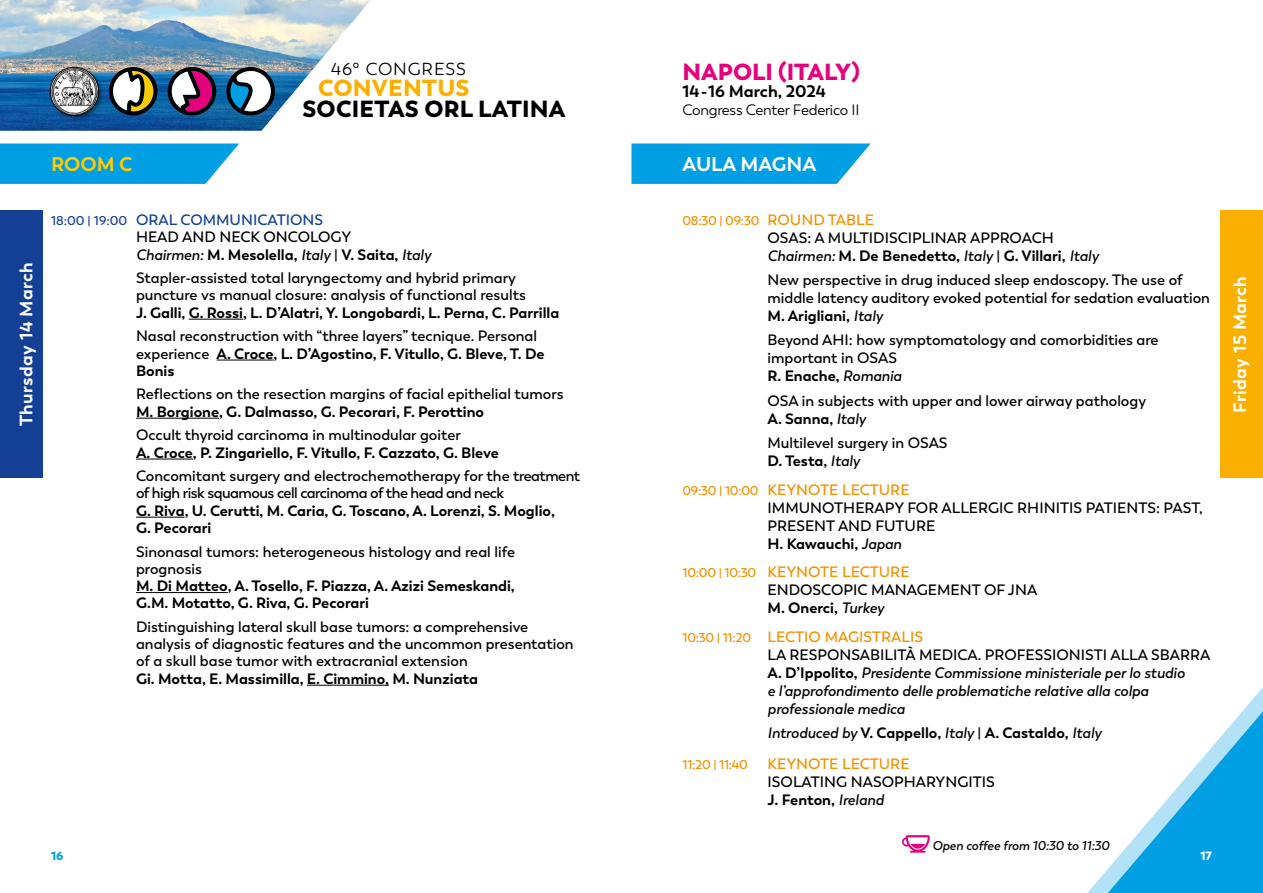
<style>
.page{position:relative;width:1263px;height:893px;background:#fff}
.page>*{position:absolute;margin:0;border:0;box-sizing:border-box;transform-origin:0 0}
.t1{font:900 23.25px "Trenda";letter-spacing:.01em;color:#000}
.t2{font:900 23.25px "Trenda";color:#e5007d}
.t3{font:900 23.25px "Trenda";letter-spacing:.01em;color:#f9b000}
.t4{font:700 19.8px "Trenda";color:#fff}
.t5{font:700 19.8px "Trenda";color:#fc0}
.t6{font:700 18px "Trenda";letter-spacing:.02em;color:#fff}
.t7{font:17.4px "Trenda";letter-spacing:.05em;color:#000}
.t8{font:700 16.65px "Trenda";color:#000}
.t9{font:600 15px/18px "Trenda";color:#000}
.t10{font:700 15px/17.2px "Trenda";color:#000}
.t11{font:italic 600 15px/18px "Trenda";color:#000}
.t12{font:600 15px/17.2px "Trenda";letter-spacing:-.035em;color:#000}
.t13{font:15px "Trenda";letter-spacing:-.02em;color:#000}
.t14{font:600 15px "Trenda";color:#f39100}
.t15{font:600 12.75px "Trenda";letter-spacing:-.02em;color:#f39100}
.t16{font:italic 600 12.75px "Trenda";color:#000}
.t17{font:900 12px "Trenda";color:#009ee3}
.t18{font:900 12px "Trenda";color:#fff}
.s1{font-size:15px}
.s2{font-style:italic}
.s3{font-weight:700}
.s4{font-size:12.75px;color:#f39100}
.s5{color:#f39100}
.s6{font-style:normal;font-size:12.75px;color:#f39100}
.s7{font-style:normal;color:#f39100}
.s8{font-style:normal}
.s9{font-weight:700;font-style:normal}
.s10{font-size:12.75px;color:#134094}
.s11{color:#134094}
</style>
<div class="page">
<div style="left:0;top:211px;width:42px;height:267px;background:#134094"></div>
<svg style="left:1087px;top:326px;width:176px;height:567px"></svg>
<svg style="left:1108px;top:711px;width:155px;height:182px"></svg>
<svg style="left:631px;top:144px;width:240px;height:40px;background:#13a5e5"></svg>
<svg style="left:0;top:144px;width:239px;height:40px;background:#12a5e5"></svg>
<img style="left:0;top:0;width:371px;height:131px">
<div style="left:47px;top:65px;width:58px;height:57px;background:#000;opacity:.44"></div>
<img style="left:51px;top:68px;width:47px;height:47px">
<div style="left:50px;top:67px;width:49px;height:49px;border:1px solid #000;border-radius:50%"></div>
<svg style="left:109px;top:67px;width:49px;height:49px"></svg>
<svg style="left:168px;top:67px;width:49px;height:48px"></svg>
<svg style="left:226px;top:67px;width:49px;height:49px"></svg>
<hr style="left:189px;top:319px;width:54px;height:1px;background:#000">
<hr style="left:217px;top:360px;width:57px;height:1px;background:#000">
<hr style="left:136px;top:418px;width:83px;height:1px;background:#000">
<hr style="left:136px;top:459px;width:57px;height:1px;background:#000">
<hr style="left:136px;top:517px;width:49px;height:1px;background:#000">
<hr style="left:136px;top:592px;width:92px;height:1px;background:#000">
<hr style="left:307px;top:685px;width:82px;height:1px;background:#000">
<div style="left:1221px;top:211px;width:42px;height:267px;background:#f9b000"></div>
<svg style="left:902px;top:835px;width:28px;height:18px"></svg>
<p class="t7" style="left:331px;top:58px;width:136px">46° CONGRESS</p>
<h1 class="t3" style="left:318px;top:72px;width:153px">CONVENTUS</h1>
<h1 class="t1" style="left:302px;top:93px;width:265px">SOCIETAS ORL LATINA</h1>
<h1 class="t2" style="left:682px;top:57px;width:179px">NAPOLI (ITALY)</h1>
<p class="t8" style="left:682px;top:81px;width:145px">14-16 March, 2024</p>
<p class="t13" style="left:682px;top:101px;width:178px">Congress Center Federico II</p>
<h2 class="t5" style="left:51px;top:152px;width:83px">ROOM C</h2>
<h2 class="t4" style="left:682px;top:152px;width:135px">AULA MAGNA</h2>
<p class="t6" style="left:15px;top:426px;width:165px;rotate:-90deg">Thursday 14 March</p>
<p class="t15" style="left:682px;top:212px;width:193px">08:30 | 09:30 <span class="s1">ROUND TABLE</span></p>
<p class="t9" style="left:767px;top:229px;width:333px">OSAS: A MULTIDISCIPLINAR APPROACH<br><span class="s2">Chairmen:</span> <span class="s3">M. De Benedetto,</span> <span class="s2">Italy</span> | <span class="s3">G. Villari,</span> <span class="s2">Italy</span></p>
<p class="t9" style="left:767px;top:271px;width:444px">New perspective in drug induced sleep endoscopy. The use of middle latency auditory evoked potential for sedation evaluation<br><span class="s3">M. Arigliani,</span> <span class="s2">Italy</span></p>
<p class="t9" style="left:767px;top:331px;width:393px">Beyond AHI: how symptomatology and comorbidities are important in OSAS<br><span class="s3">R. Enache,</span> <span class="s2">Romania</span></p>
<p class="t9" style="left:767px;top:392px;width:380px">OSA in subjects with upper and lower airway pathology<br><span class="s3">A. Sanna,</span> <span class="s2">Italy</span></p>
<p class="t9" style="left:767px;top:434px;width:182px">Multilevel surgery in OSAS<br><span class="s3">D. Testa,</span> <span class="s2">Italy</span></p>
<p class="t9" style="left:767px;top:481px;width:437px;text-indent:-85px"><span class="s4">09:30 | 10:00</span> <span class="s5">KEYNOTE LECTURE<br></span>IMMUNOTHERAPY FOR ALLERGIC RHINITIS PATIENTS: PAST,<br>PRESENT AND FUTURE<br><span class="s3">H. Kawauchi,</span> <span class="s2">Japan</span></p>
<p class="t9" style="left:767px;top:563px;width:271px;text-indent:-85px"><span class="s4">10:00 | 10:30</span> <span class="s5">KEYNOTE LECTURE<br></span>ENDOSCOPIC MANAGEMENT OF JNA<br><span class="s3">M. Onerci,</span> <span class="s2">Turkey</span></p>
<p class="t11" style="left:767px;top:628px;width:444px;text-indent:-85px"><span class="s6">10:30 | 11:20</span> <span class="s7">LECTIO MAGISTRALIS<br></span><span class="s8">LA RESPONSABILITÀ MEDICA. PROFESSIONISTI ALLA SBARRA </span><span class="s9">A. D’Ippolito,</span> Presidente Commissione ministeriale per lo studio<br>e l’approfondimento delle problematiche relative alla colpa professionale medica</p>
<p class="t11" style="left:767px;top:724px;width:335px">Introduced by <span class="s9">V. Cappello,</span> Italy <span class="s8">|</span> <span class="s9">A. Castaldo,</span> Italy</p>
<p class="t15" style="left:682px;top:757px;width:67px">11:20 | 11:40</p>
<p class="t14" style="left:767px;top:755px;width:143px">KEYNOTE LECTURE</p>
<p class="t9" style="left:767px;top:773px;width:229px">ISOLATING NASOPHARYNGITIS<br><span class="s3">J. Fenton,</span> <span class="s2">Ireland</span></p>
<p class="t16" style="left:932px;top:838px;width:179px">Open coffee from 10:30 to 11:30</p>
<p class="t9" style="left:136px;top:211px;width:297px;line-height:17.2px;text-indent:-85px"><span class="s10">18:00 | 19:00</span> <span class="s11">ORAL COMMUNICATIONS<br></span>HEAD AND NECK ONCOLOGY<br><span class="s2">Chairmen:</span> <span class="s3">M. Mesolella,</span> <span class="s2">Italy</span> | <span class="s3">V. Saita,</span> <span class="s2">Italy</span></p>
<p class="t9" style="left:136px;top:269px;width:391px;line-height:17.2px">Stapler-assisted total laryngectomy and hybrid primary puncture vs manual closure: analysis of functional results</p>
<p class="t10" style="left:136px;top:304px;width:425px">J. Galli, G. Rossi, L. D’Alatri, Y. Longobardi, L. Perna, C. Parrilla</p>
<p class="t9" style="left:136px;top:328px;width:410px;line-height:17.2px">Nasal reconstruction with “three layers” tecnique. Personal experience <span class="s3">A. Croce, L. D’Agostino, F. Vitullo, G. Bleve, T. De<br>Bonis</span></p>
<p class="t9" style="left:136px;top:385px;width:429px">Reflections on the resection margins of facial epithelial tumors</p>
<p class="t10" style="left:136px;top:403px;width:350px">M. Borgione, G. Dalmasso, G. Pecorari, F. Perottino</p>
<p class="t9" style="left:136px;top:426px;width:326px">Occult thyroid carcinoma in multinodular goiter</p>
<p class="t10" style="left:136px;top:444px;width:364px">A. Croce, P. Zingariello, F. Vitullo, F. Cazzato, G. Bleve</p>
<p class="t12" style="left:136px;top:467px;width:446px">Concomitant surgery and electrochemotherapy for the treatment of high risk squamous cell carcinoma of the head and neck</p>
<p class="t10" style="left:136px;top:502px;width:420px">G. Riva, U. Cerutti, M. Caria, G. Toscano, A. Lorenzi, S. Moglio,<br>G. Pecorari</p>
<p class="t9" style="left:136px;top:543px;width:381px;line-height:17.2px">Sinonasal tumors: heterogeneous histology and real life prognosis</p>
<p class="t10" style="left:136px;top:577px;width:380px">M. Di Matteo, A. Tosello, F. Piazza, A. Azizi Semeskandi,<br>G.M. Motatto, G. Riva, G. Pecorari</p>
<p class="t9" style="left:136px;top:618px;width:439px;line-height:17.2px">Distinguishing lateral skull base tumors: a comprehensive analysis of diagnostic features and the uncommon presentation of a skull base tumor with extracranial extension</p>
<p class="t10" style="left:136px;top:670px;width:343px">Gi. Motta, E. Massimilla, E. Cimmino, M. Nunziata</p>
<p class="t17" style="left:51px;top:848px;width:14px">16</p>
<p class="t18" style="left:1200px;top:848px;width:13px">17</p>
<p class="t6" style="left:1229px;top:413px;width:138px;rotate:-90deg">Friday 15 March</p>
</div>
